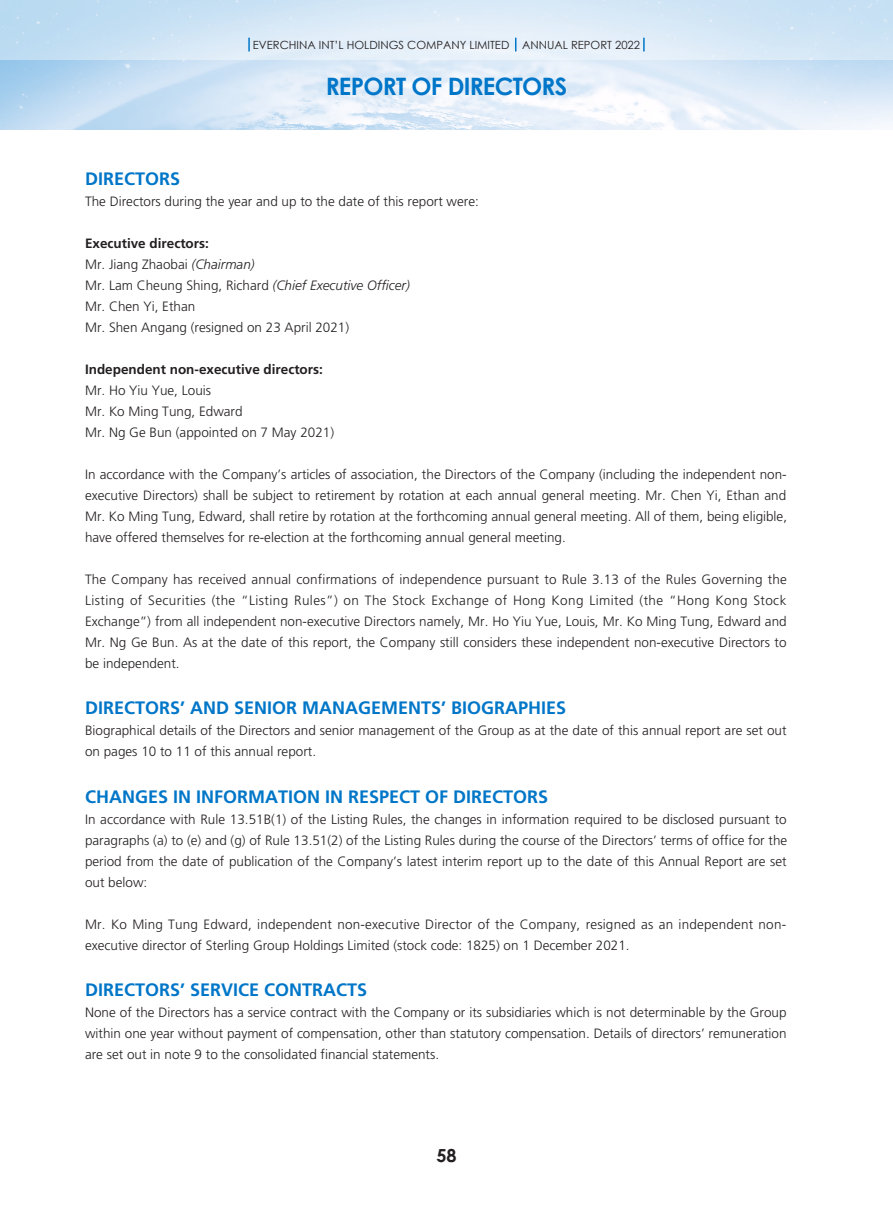
<style>
.page{position:relative;width:893px;height:1212px;background:#fff}
.page>*{position:absolute;margin:0;border:0;box-sizing:border-box;transform-origin:0 0}
.t1{font:700 24px "Century Gothic";letter-spacing:-.03em;color:#0076c8}
.t2{font:700 18px "Frutiger LT Std";color:#0076c8}
.t3{font:700 18px "Century Gothic";color:#231f20}
.t4{font:300 13.5px/21px "Frutiger LT Std";color:#231f20}
.t5{font:700 13.5px "Frutiger LT Std";color:#231f20}
.t6{font:11.25px "Century Gothic";color:#231f20}
.s1{font-weight:700}
.s2{font-style:italic}
</style>
<div class="page">
<img style="left:0;top:60px;width:893px;height:70px">
<svg style="left:0;top:0;width:893px;height:60px;background:#d4e7f6"></svg>
<svg style="left:248px;top:38px;width:2px;height:13px"></svg>
<svg style="left:515px;top:38px;width:1px;height:13px"></svg>
<svg style="left:643px;top:38px;width:2px;height:13px"></svg>
<p class="t6" style="left:253px;top:37px;width:389px">EVERCHINA INT’L HOLDINGS COMPANY LIMITED ANNUAL REPORT 2022</p>
<h1 class="t1" style="left:326px;top:68px;width:243px">REPORT OF DIRECTORS</h1>
<h2 class="t2" style="left:85px;top:168px;width:97px">DIRECTORS</h2>
<p class="t4" style="left:85px;top:191px;width:395px">The Directors during the year and up to the date of this report were:</p>
<p class="t4" style="left:85px;top:233px;width:326px"><span class="s1">Executive directors:<br></span>Mr. Jiang Zhaobai <span class="s2">(Chairman)<br></span>Mr. Lam Cheung Shing, Richard <span class="s2">(Chief Executive Officer)<br></span>Mr. Chen Yi, Ethan<br>Mr. Shen Angang (resigned on 23 April 2021)</p>
<p class="t5" style="left:85px;top:361px;width:239px">Independent non-executive directors:</p>
<p class="t4" style="left:85px;top:380px;width:251px">Mr. Ho Yiu Yue, Louis<br>Mr. Ko Ming Tung, Edward<br>Mr. Ng Ge Bun (appointed on 7 May 2021)</p>
<p class="t4" style="left:85px;top:464px;width:704px;text-align:justify">In accordance with the Company’s articles of association, the Directors of the Company (including the independent non&shy;executive Directors) shall be subject to retirement by rotation at each annual general meeting. Mr. Chen Yi, Ethan and Mr. Ko Ming Tung, Edward, shall retire by rotation at the forthcoming annual general meeting. All of them, being eligible, have offered themselves for re-election at the forthcoming annual general meeting.</p>
<p class="t4" style="left:85px;top:569px;width:703px;text-align:justify">The Company has received annual confirmations of independence pursuant to Rule 3.13 of the Rules Governing the Listing of Securities (the “Listing Rules”) on The Stock Exchange of Hong Kong Limited (the “Hong Kong Stock Exchange”) from all independent non-executive Directors namely, Mr. Ho Yiu Yue, Louis, Mr. Ko Ming Tung, Edward and Mr. Ng Ge Bun. As at the date of this report, the Company still considers these independent non-executive Directors to be independent.</p>
<h2 class="t2" style="left:85px;top:697px;width:483px">DIRECTORS’ AND SENIOR MANAGEMENTS’ BIOGRAPHIES</h2>
<p class="t4" style="left:85px;top:720px;width:703px">Biographical details of the Directors and senior management of the Group as at the date of this annual report are set out on pages 10 to 11 of this annual report.</p>
<h2 class="t2" style="left:85px;top:786px;width:465px">CHANGES IN INFORMATION IN RESPECT OF DIRECTORS</h2>
<p class="t4" style="left:85px;top:809px;width:704px;text-align:justify">In accordance with Rule 13.51B(1) of the Listing Rules, the changes in information required to be disclosed pursuant to paragraphs (a) to (e) and (g) of Rule 13.51(2) of the Listing Rules during the course of the Directors’ terms of office for the period from the date of publication of the Company’s latest interim report up to the date of this Annual Report are set out below:</p>
<p class="t4" style="left:85px;top:914px;width:703px">Mr. Ko Ming Tung Edward, independent non-executive Director of the Company, resigned as an independent non&shy;executive director of Sterling Group Holdings Limited (stock code: 1825) on 1 December 2021.</p>
<h2 class="t2" style="left:85px;top:979px;width:284px">DIRECTORS’ SERVICE CONTRACTS</h2>
<p class="t4" style="left:85px;top:1002px;width:703px;text-align:justify">None of the Directors has a service contract with the Company or its subsidiaries which is not determinable by the Group within one year without payment of compensation, other than statutory compensation. Details of directors’ remuneration are set out in note 9 to the consolidated financial statements.</p>
<h2 class="t3" style="left:436px;top:1142px;width:22px">58</h2>
</div>
